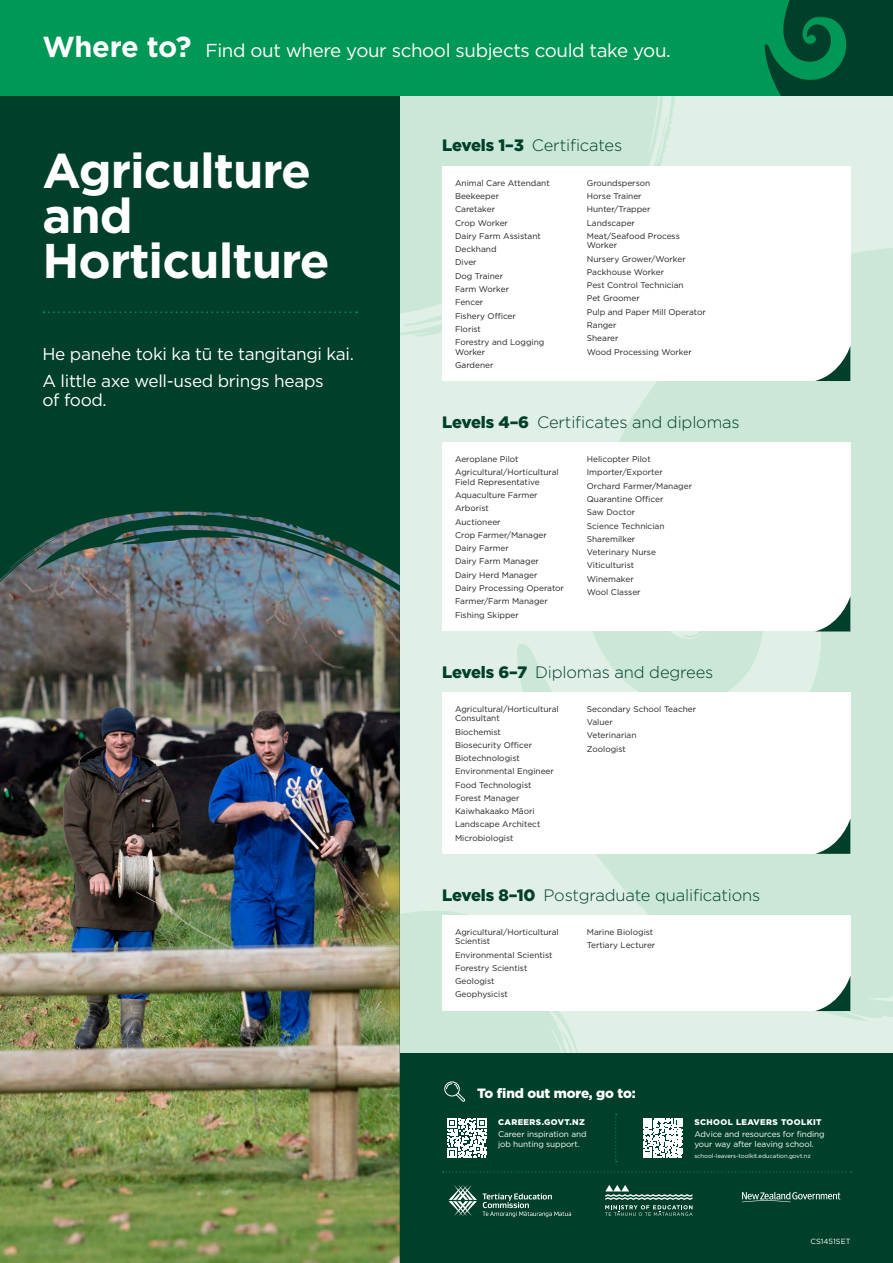
<style>
.page{position:relative;width:893px;height:1263px;background:#e0f0e7}
.page>*{position:absolute;margin:0;border:0;box-sizing:border-box;transform-origin:0 0}
.t1{font:700 48.75px/45px "Gotham";letter-spacing:-.02em;color:#fff}
.where_to{font:18.75px "Gotham";letter-spacing:-.02em;color:#fff}
.Whakatauki_Small_Eng{font:17.25px/18.8px "Gotham";letter-spacing:-.02em;color:#fff}
.Whakatauki_Small_Mao{font:17.25px "Gotham";letter-spacing:-.02em;color:#fff}
.t2{font:300 16.5px "Gotham";letter-spacing:-.01em;color:#003f29}
.t3{font:900 13.5px "Gotham";letter-spacing:-.01em;color:#fff}
.Small_body{font:8.32px/9.4px "Gotham";color:#231f20}
.t4{font:8.25px/10.5px "Gotham";letter-spacing:-.01em;color:#fff}
.t5{font:900 8.25px "Gotham";letter-spacing:.05em;color:#fff}
.t6{font:7.5px "Gotham";color:#fff}
.t7{font:6px "Gotham";letter-spacing:-.01em;color:#fff}
.s1{font-weight:700;font-size:28.95px}
.s2{font-weight:900}
</style>
<div class="page">
<svg style="left:400px;top:911px;width:184px;height:143px;fill:#cae7d8"></svg>
<svg style="left:400px;top:96px;width:275px;height:241px;fill:#cae7d8"></svg>
<svg style="left:517px;top:246px;width:376px;height:775px;fill:#cae7d8"></svg>
<div style="left:0;top:1054px;width:893px;height:209px;background:#003f29"></div>
<div style="left:0;top:0;width:400px;height:1263px;background:#003f29"></div>
<div style="left:0;top:0;width:893px;height:96px;background:#009856"></div>
<img style="left:0;top:512px;width:400px;height:751px">
<svg style="left:765px;top:0;width:128px;height:96px"></svg>
<svg style="left:605px;top:1185px;width:87px;height:31px"></svg>
<img style="left:448px;top:1185px;width:124px;height:33px">
<svg style="left:742px;top:1192px;width:98px;height:10px"></svg>
<svg style="left:643px;top:1118px;width:40px;height:40px"></svg>
<svg style="left:447px;top:1118px;width:40px;height:40px"></svg>
<svg style="left:444px;top:1081px;width:21px;height:20px"></svg>
<svg style="left:443px;top:1171px;width:408px;height:2px"></svg>
<svg style="left:615px;top:1114px;width:2px;height:48px"></svg>
<div style="left:442px;top:166px;width:408px;height:215px;background:#fff"></div>
<div style="left:442px;top:443px;width:408px;height:188px;background:#fff"></div>
<div style="left:442px;top:692px;width:408px;height:162px;background:#fff"></div>
<div style="left:442px;top:915px;width:408px;height:96px;background:#fff"></div>
<svg style="left:44px;top:311px;width:313px;height:2px"></svg>
<svg style="left:815px;top:977px;width:35px;height:34px"></svg>
<svg style="left:815px;top:820px;width:35px;height:34px"></svg>
<svg style="left:817px;top:597px;width:33px;height:34px"></svg>
<svg style="left:815px;top:347px;width:35px;height:34px"></svg>
<p class="where_to" style="left:43px;top:39px;width:630px"><span class="s1">Where to?</span> Find out where your school subjects could take you.</p>
<p class="t1" style="left:43px;top:148px;width:289px">Agriculture and<br>Horticulture</p>
<p class="Whakatauki_Small_Mao" style="left:43px;top:343px;width:313px">He panehe toki ka tū te tangitangi kai.</p>
<p class="Whakatauki_Small_Eng" style="left:43px;top:371px;width:283px">A little axe well-used brings heaps of food.</p>
<h1 class="t2" style="left:442px;top:135px;width:182px"><span class="s2">Levels 1–3</span> Certificates</h1>
<p class="Small_body" style="left:455px;top:178px;width:96px">Animal Care Attendant</p>
<p class="Small_body" style="left:455px;top:191px;width:46px">Beekeeper</p>
<p class="Small_body" style="left:455px;top:204px;width:42px">Caretaker</p>
<p class="Small_body" style="left:455px;top:218px;width:55px">Crop Worker</p>
<p class="Small_body" style="left:455px;top:231px;width:87px">Dairy Farm Assistant</p>
<p class="Small_body" style="left:455px;top:244px;width:43px">Deckhand</p>
<p class="Small_body" style="left:455px;top:258px;width:23px">Diver</p>
<p class="Small_body" style="left:455px;top:271px;width:50px">Dog Trainer</p>
<p class="Small_body" style="left:455px;top:284px;width:56px">Farm Worker</p>
<p class="Small_body" style="left:455px;top:297px;width:30px">Fencer</p>
<p class="Small_body" style="left:455px;top:311px;width:62px">Fishery Officer</p>
<p class="Small_body" style="left:455px;top:324px;width:28px">Florist</p>
<p class="Small_body" style="left:455px;top:337px;width:91px">Forestry and Logging<br>Worker</p>
<p class="Small_body" style="left:455px;top:360px;width:40px">Gardener</p>
<p class="Small_body" style="left:587px;top:178px;width:65px">Groundsperson</p>
<p class="Small_body" style="left:587px;top:191px;width:56px">Horse Trainer</p>
<p class="Small_body" style="left:587px;top:204px;width:65px">Hunter/Trapper</p>
<p class="Small_body" style="left:587px;top:218px;width:50px">Landscaper</p>
<p class="Small_body" style="left:587px;top:231px;width:94px">Meat/Seafood Process<br>Worker</p>
<p class="Small_body" style="left:587px;top:254px;width:100px">Nursery Grower/Worker</p>
<p class="Small_body" style="left:587px;top:267px;width:79px">Packhouse Worker</p>
<p class="Small_body" style="left:587px;top:280px;width:98px">Pest Control Technician</p>
<p class="Small_body" style="left:587px;top:294px;width:54px">Pet Groomer</p>
<p class="Small_body" style="left:587px;top:307px;width:121px">Pulp and Paper Mill Operator</p>
<p class="Small_body" style="left:587px;top:320px;width:31px">Ranger</p>
<p class="Small_body" style="left:587px;top:333px;width:33px">Shearer</p>
<p class="Small_body" style="left:587px;top:347px;width:106px">Wood Processing Worker</p>
<h1 class="t2" style="left:442px;top:411px;width:299px"><span class="s2">Levels 4–6</span> Certificates and diplomas</h1>
<p class="Small_body" style="left:455px;top:454px;width:65px">Aeroplane Pilot</p>
<p class="Small_body" style="left:455px;top:467px;width:105px">Agricultural/Horticultural<br>Field Representative</p>
<p class="Small_body" style="left:455px;top:490px;width:84px">Aquaculture Farmer</p>
<p class="Small_body" style="left:455px;top:503px;width:35px">Arborist</p>
<p class="Small_body" style="left:455px;top:517px;width:47px">Auctioneer</p>
<p class="Small_body" style="left:455px;top:530px;width:93px">Crop Farmer/Manager</p>
<p class="Small_body" style="left:455px;top:543px;width:55px">Dairy Farmer</p>
<p class="Small_body" style="left:455px;top:557px;width:85px">Dairy Farm Manager</p>
<p class="Small_body" style="left:455px;top:570px;width:84px">Dairy Herd Manager</p>
<p class="Small_body" style="left:455px;top:583px;width:111px">Dairy Processing Operator</p>
<p class="Small_body" style="left:455px;top:596px;width:94px">Farmer/Farm Manager</p>
<p class="Small_body" style="left:455px;top:610px;width:65px">Fishing Skipper</p>
<p class="Small_body" style="left:587px;top:454px;width:65px">Helicopter Pilot</p>
<p class="Small_body" style="left:587px;top:467px;width:77px">Importer/Exporter</p>
<p class="Small_body" style="left:587px;top:481px;width:107px">Orchard Farmer/Manager</p>
<p class="Small_body" style="left:587px;top:494px;width:78px">Quarantine Officer</p>
<p class="Small_body" style="left:587px;top:507px;width:50px">Saw Doctor</p>
<p class="Small_body" style="left:587px;top:521px;width:79px">Science Technician</p>
<p class="Small_body" style="left:587px;top:534px;width:50px">Sharemilker</p>
<p class="Small_body" style="left:587px;top:547px;width:71px">Veterinary Nurse</p>
<p class="Small_body" style="left:587px;top:560px;width:49px">Viticulturist</p>
<p class="Small_body" style="left:587px;top:574px;width:48px">Winemaker</p>
<p class="Small_body" style="left:587px;top:587px;width:55px">Wool Classer</p>
<h1 class="t2" style="left:442px;top:661px;width:273px"><span class="s2">Levels 6–7</span> Diplomas and degrees</h1>
<p class="Small_body" style="left:455px;top:704px;width:105px">Agricultural/Horticultural<br>Consultant</p>
<p class="Small_body" style="left:455px;top:727px;width:47px">Biochemist</p>
<p class="Small_body" style="left:455px;top:740px;width:79px">Biosecurity Officer</p>
<p class="Small_body" style="left:455px;top:753px;width:66px">Biotechnologist</p>
<p class="Small_body" style="left:455px;top:766px;width:100px">Environmental Engineer</p>
<p class="Small_body" style="left:455px;top:780px;width:78px">Food Technologist</p>
<p class="Small_body" style="left:455px;top:793px;width:66px">Forest Manager</p>
<p class="Small_body" style="left:455px;top:806px;width:81px">Kaiwhakaako Māori</p>
<p class="Small_body" style="left:455px;top:820px;width:87px">Landscape Architect</p>
<p class="Small_body" style="left:455px;top:833px;width:60px">Microbiologist</p>
<p class="Small_body" style="left:587px;top:704px;width:111px">Secondary School Teacher</p>
<p class="Small_body" style="left:587px;top:717px;width:28px">Valuer</p>
<p class="Small_body" style="left:587px;top:730px;width:51px">Veterinarian</p>
<p class="Small_body" style="left:587px;top:744px;width:41px">Zoologist</p>
<h1 class="t2" style="left:442px;top:884px;width:320px"><span class="s2">Levels 8–10</span> Postgraduate qualifications</h1>
<p class="Small_body" style="left:455px;top:927px;width:105px">Agricultural/Horticultural<br>Scientist</p>
<p class="Small_body" style="left:455px;top:950px;width:99px">Environmental Scientist</p>
<p class="Small_body" style="left:455px;top:963px;width:74px">Forestry Scientist</p>
<p class="Small_body" style="left:455px;top:976px;width:41px">Geologist</p>
<p class="Small_body" style="left:455px;top:989px;width:54px">Geophysicist</p>
<p class="Small_body" style="left:587px;top:927px;width:68px">Marine Biologist</p>
<p class="Small_body" style="left:587px;top:940px;width:70px">Tertiary Lecturer</p>
<h3 class="t3" style="left:477px;top:1083px;width:160px">To find out more, go to:</h3>
<p class="t5" style="left:498px;top:1116px;width:88px">CAREERS.GOVT.NZ</p>
<p class="t4" style="left:498px;top:1128px;width:90px">Career inspiration and job hunting support.</p>
<p class="t5" style="left:694px;top:1116px;width:129px">SCHOOL LEAVERS TOOLKIT</p>
<p class="t4" style="left:694px;top:1128px;width:132px">Advice and resources for finding your way after leaving school.</p>
<p class="t7" style="left:694px;top:1152px;width:118px">school-leavers-toolkit.education.govt.nz</p>
<p class="t6" style="left:810px;top:1237px;width:41px">CS1451SET</p>
</div>
